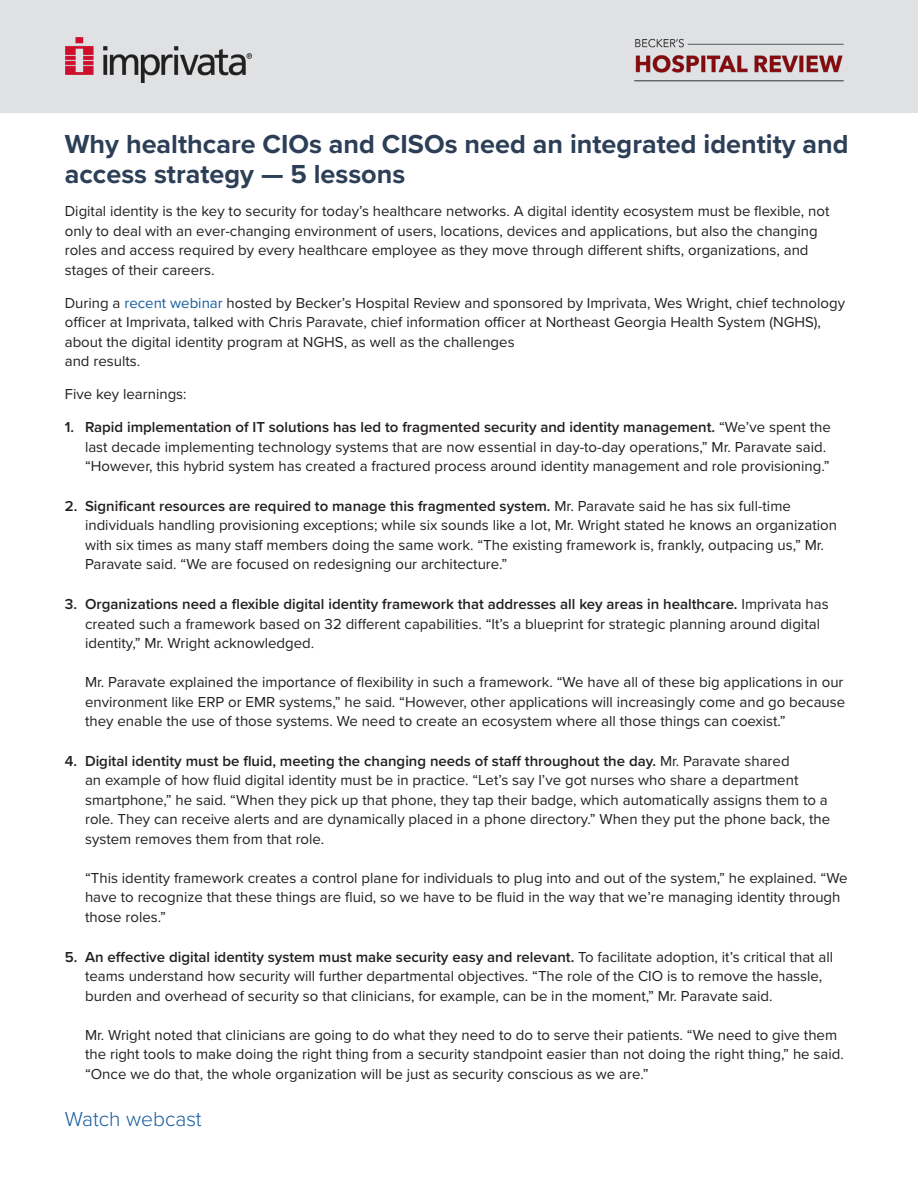
<style>
.page{position:relative;width:918px;height:1188px;background:#fff}
.page>*{position:absolute;margin:0;border:0;box-sizing:border-box;transform-origin:0 0}
.H1_-_Datasheet{font:700 27px/30px "Proxima Nova";color:#2c3f57}
.Intro_H2_-_Datasheet{font:300 21px "Proxima Nova";color:#175d9e}
.Body_-_Datasheet{font:15px/19.5px "Proxima Nova";color:#231f20}
.s1{color:#175d9e}
.s2{font-weight:600}
</style>
<div class="page">
<div style="left:0;top:0;width:918px;height:112px;background:#e0e1e3"></div>
<img style="left:634px;top:38px;width:210px;height:44px">
<img style="left:65px;top:38px;width:186px;height:45px">
<p class="H1_-_Datasheet" style="left:65px;top:128px;width:785px">Why healthcare CIOs and CISOs need an integrated identity and access strategy — 5 lessons</p>
<p class="Body_-_Datasheet" style="left:65px;top:201px;width:766px">Digital identity is the key to security for today’s healthcare networks. A digital identity ecosystem must be flexible, not only to deal with an ever-changing environment of users, locations, devices and applications, but also the changing roles and access required by every healthcare employee as they move through different shifts, organizations, and stages of their careers.</p>
<p class="Body_-_Datasheet" style="left:65px;top:292px;width:782px">During a <span class="s1">recent webinar</span> hosted by Becker’s Hospital Review and sponsored by Imprivata, Wes Wright, chief technology officer at Imprivata, talked with Chris Paravate, chief information officer at Northeast Georgia Health System (NGHS), about the digital identity program at NGHS, as well as the challenges<br>and results.</p>
<p class="Body_-_Datasheet" style="left:65px;top:384px;width:123px">Five key learnings:</p>
<p class="Body_-_Datasheet" style="left:85px;top:417px;width:747px;text-indent:-20px"><span class="s2">1. Rapid implementation of IT solutions has led to fragmented security and identity management.</span> “We’ve spent the last decade implementing technology systems that are now essential in day-to-day operations,” Mr. Paravate said. “However, this hybrid system has created a fractured process around identity management and role provisioning.”</p>
<p class="Body_-_Datasheet" style="left:85px;top:495px;width:754px;text-indent:-20px"><span class="s2">2. Significant resources are required to manage this fragmented system.</span> Mr. Paravate said he has six full-time individuals handling provisioning exceptions; while six sounds like a lot, Mr. Wright stated he knows an organization with six times as many staff members doing the same work. “The existing framework is, frankly, outpacing us,” Mr.<br>Paravate said. “We are focused on redesigning our architecture.”</p>
<p class="Body_-_Datasheet" style="left:85px;top:594px;width:745px;text-indent:-20px"><span class="s2">3. Organizations need a flexible digital identity framework that addresses all key areas in healthcare.</span> Imprivata has created such a framework based on 32 different capabilities. “It’s a blueprint for strategic planning around digital identity,” Mr. Wright acknowledged.</p>
<p class="Body_-_Datasheet" style="left:85px;top:672px;width:762px;text-align:justify">Mr. Paravate explained the importance of flexibility in such a framework. “We have all of these big applications in our environment like ERP or EMR systems,” he said. “However, other applications will increasingly come and go because they enable the use of those systems. We need to create an ecosystem where all those things can coexist.”</p>
<p class="Body_-_Datasheet" style="left:85px;top:750px;width:747px;text-indent:-20px"><span class="s2">4. Digital identity must be fluid, meeting the changing needs of staff throughout the day.</span> Mr. Paravate shared<br>an example of how fluid digital identity must be in practice. “Let’s say I’ve got nurses who share a department smartphone,” he said. “When they pick up that phone, they tap their badge, which automatically assigns them to a role. They can receive alerts and are dynamically placed in a phone directory.” When they put the phone back, the system removes them from that role.</p>
<p class="Body_-_Datasheet" style="left:85px;top:867px;width:764px">“This identity framework creates a control plane for individuals to plug into and out of the system,” he explained. “We have to recognize that these things are fluid, so we have to be fluid in the way that we’re managing identity through those roles.”</p>
<p class="Body_-_Datasheet" style="left:85px;top:946px;width:750px;text-indent:-20px"><span class="s2">5. An effective digital identity system must make security easy and relevant.</span> To facilitate adoption, it’s critical that all teams understand how security will further departmental objectives. “The role of the CIO is to remove the hassle, burden and overhead of security so that clinicians, for example, can be in the moment,” Mr. Paravate said.</p>
<p class="Body_-_Datasheet" style="left:85px;top:1024px;width:760px">Mr. Wright noted that clinicians are going to do what they need to do to serve their patients. “We need to give them the right tools to make doing the right thing from a security standpoint easier than not doing the right thing,” he said. “Once we do that, the whole organization will be just as security conscious as we are.”</p>
<p class="Intro_H2_-_Datasheet" style="left:65px;top:1103px;width:138px">Watch webcast</p>
</div>
